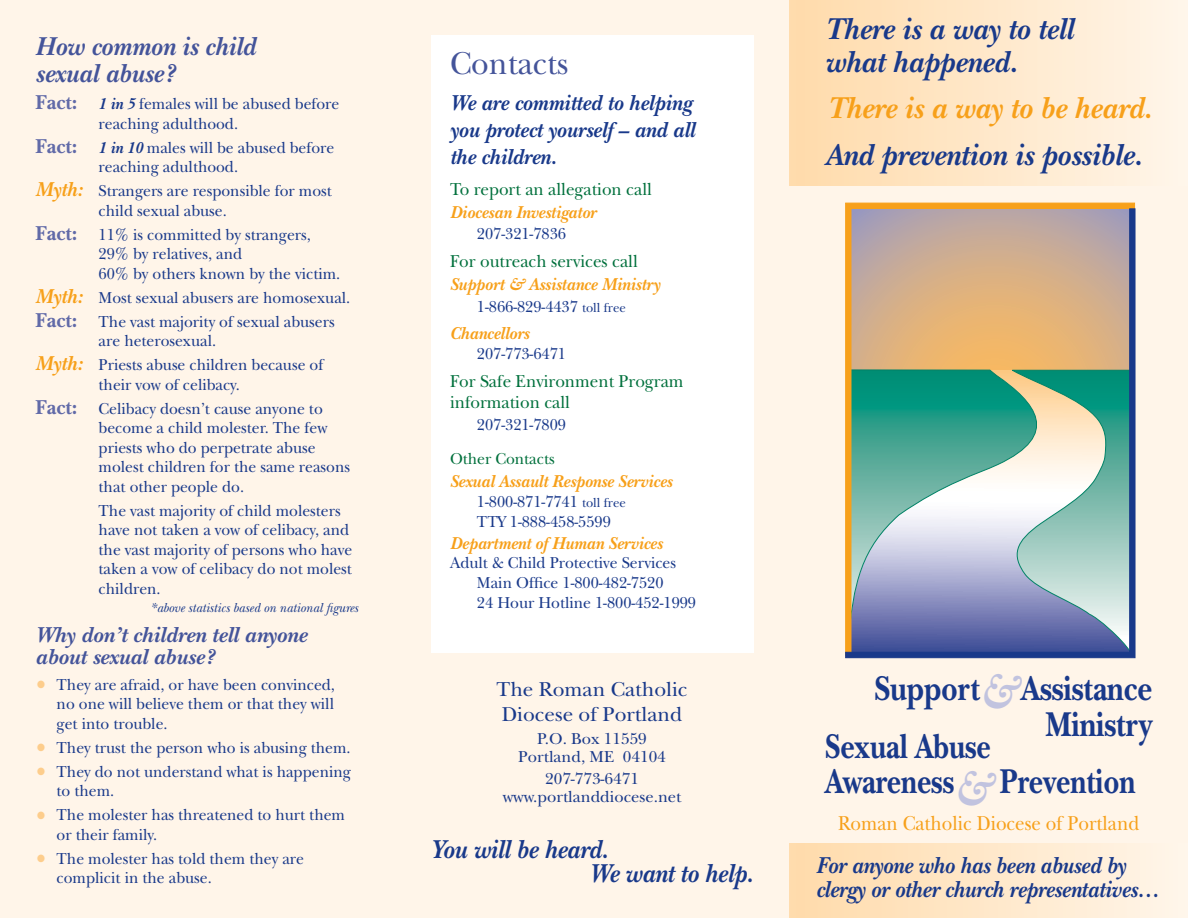
<style>
.page{position:relative;width:1188px;height:918px;background:#fff5e9}
.page>*{position:absolute;margin:0;border:0;box-sizing:border-box;transform-origin:0 0}
.t1{font:700 36px/34.5px "New Baskerville";letter-spacing:-.005em;color:#19398a;scale:.8 1}
.t2{font:700 36px/36px "New Baskerville";letter-spacing:-.005em;color:#19398a;text-align:right;scale:.83 1}
.t3{font:33px "New Baskerville";color:#44549a;scale:.95 1}
.t4{font:italic 700 31.5px "New Baskerville";color:#19398a;scale:.95 1}
.t5{font:italic 700 31.5px "New Baskerville";color:#f7a01a;scale:.95 1}
.t6{font:italic 700 27px/27px "New Baskerville";color:#44549a;scale:.95 1}
.t7{font:italic 700 27px "New Baskerville";letter-spacing:-.005em;color:#19398a;scale:.92 1}
.t8{font:italic 700 24px "New Baskerville";letter-spacing:-.005em;color:#19398a;scale:.92 1}
.t9{font:italic 700 22.5px/27px "New Baskerville";color:#19398a;scale:.95 1}
.t10{font:italic 700 22.5px/22.5px "New Baskerville";color:#44549a}
.t11{font:21px "New Baskerville";color:#19398a}
.t12{font:21px "New Baskerville";color:#f7a01a;scale:.9 1}
.t13{font:italic 700 18px "New Baskerville";color:#f7a01a;scale:.95 1}
.t14{font:18px/21.6px "New Baskerville";color:#00703c;scale:.95 1}
.t15{font:16.5px/19.5px "New Baskerville";color:#19398a;scale:.95 1}
.t16{font:16.5px "New Baskerville";color:#19398a}
.t17{font:16.5px "New Baskerville";color:#00703c;scale:.95 1}
.t18{font:italic 13.5px "New Baskerville";color:#19398a;scale:.95 1}
.s1{font-weight:700;font-size:21px;color:#616aa8}
.s2{font-weight:700;font-style:italic}
.s3{font-weight:700;font-style:italic;font-size:21px;color:#f7a01a}
.s4{color:#fdcd8c}
.s5{font-size:13.5px}
.s6{font-style:italic;font-size:51px;color:#c1c3df}
</style>
<div class="page">
<div style="left:789px;top:843px;width:399px;height:75px;background:linear-gradient(to right,#ffdbaa,#fff6ea)"></div>
<div style="left:789px;top:0;width:399px;height:186px;background:linear-gradient(to right,#ffdbaa,#fff6ea)"></div>
<div style="left:431px;top:36px;width:322px;height:617px;background:#fff"></div>
<svg style="left:845px;top:209px;width:290px;height:449px;background:#9faca2"></svg>
<p class="t6" style="left:36px;top:33px;width:233px">How common is child sexual abuse?</p>
<p class="t15" style="left:99px;top:94px;width:255px;text-indent:-63px"><span class="s1">Fact:</span> <span class="s2">1 in 5</span> females will be abused before reaching adulthood.</p>
<p class="t15" style="left:99px;top:138px;width:250px;text-indent:-63px"><span class="s1">Fact:</span> <span class="s2">1 in 10</span> males will be abused before reaching adulthood.</p>
<p class="t15" style="left:99px;top:181px;width:247px;text-indent:-63px"><span class="s3">Myth:</span> Strangers are responsible for most child sexual abuse.</p>
<p class="t15" style="left:36px;top:225px;width:291px"><span class="s1">Fact:</span> 11% is committed by strangers,</p>
<p class="t15" style="left:99px;top:244px;width:153px">29% by relatives, and</p>
<p class="t15" style="left:99px;top:264px;width:256px">60% by others known by the victim.</p>
<p class="t15" style="left:36px;top:288px;width:333px"><span class="s3">Myth:</span> Most sexual abusers are homosexual.</p>
<p class="t15" style="left:99px;top:312px;width:250px;text-indent:-63px"><span class="s1">Fact:</span> The vast majority of sexual abusers are heterosexual.</p>
<p class="t15" style="left:99px;top:355px;width:238px;text-indent:-63px"><span class="s3">Myth:</span> Priests abuse children because of their vow of celibacy.</p>
<p class="t15" style="left:99px;top:399px;width:266px;text-indent:-63px"><span class="s1">Fact:</span> Celibacy doesn’t cause anyone to become a child molester. The few priests who do perpetrate abuse molest children for the same reasons that other people do.</p>
<p class="t15" style="left:99px;top:501px;width:268px">The vast majority of child molesters have not taken a vow of celibacy, and the vast majority of persons who have taken a vow of celibacy do not molest children.</p>
<p class="t18" style="left:150px;top:600px;width:220px">*above statistics based on national figures</p>
<p class="t10" style="left:36px;top:623px;width:273px">Why don’t children tell anyone about sexual abuse?</p>
<p class="t15" style="left:57px;top:675px;width:295px;text-align:justify;text-indent:-19px"><span class="s4">●</span> They are afraid, or have been convinced, no one will believe them or that they will get into trouble.</p>
<p class="t15" style="left:37px;top:738px;width:332px"><span class="s4">●</span> They trust the person who is abusing them.</p>
<p class="t15" style="left:57px;top:762px;width:311px;text-indent:-19px"><span class="s4">●</span> They do not understand what is happening to them.</p>
<p class="t15" style="left:57px;top:805px;width:305px;text-indent:-19px"><span class="s4">●</span> The molester has threatened to hurt them or their family.</p>
<p class="t15" style="left:57px;top:849px;width:262px;text-indent:-19px"><span class="s4">●</span> The molester has told them they are complicit in the abuse.</p>
<p class="t3" style="left:450px;top:44px;width:126px">Contacts</p>
<p class="t9" style="left:450px;top:89px;width:260px">We are committed to helping you protect yourself – and all the children.</p>
<p class="t14" style="left:450px;top:178px;width:214px">To report an allegation call</p>
<p class="t13" style="left:450px;top:202px;width:156px">Diocesan Investigator</p>
<p class="t15" style="left:477px;top:224px;width:95px">207-321-7836</p>
<p class="t14" style="left:450px;top:250px;width:199px">For outreach services call</p>
<p class="t13" style="left:450px;top:274px;width:223px">Support &amp; Assistance Ministry</p>
<p class="t15" style="left:477px;top:297px;width:158px">1-866-829-4437 <span class="s5">toll free</span></p>
<p class="t13" style="left:450px;top:323px;width:85px">Chancellors</p>
<p class="t15" style="left:477px;top:344px;width:95px">207-773-6471</p>
<p class="t14" style="left:450px;top:370px;width:247px">For Safe Environment Program information call</p>
<p class="t15" style="left:477px;top:415px;width:95px">207-321-7809</p>
<p class="t17" style="left:450px;top:449px;width:112px">Other Contacts</p>
<p class="t13" style="left:450px;top:471px;width:236px">Sexual Assault Response Services</p>
<p class="t15" style="left:477px;top:492px;width:158px">1-800-871-7741 <span class="s5">toll free</span></p>
<p class="t15" style="left:477px;top:512px;width:142px">TTY 1-888-458-5599</p>
<p class="t13" style="left:450px;top:532px;width:225px">Department of Human Services</p>
<p class="t15" style="left:450px;top:553px;width:240px">Adult &amp; Child Protective Services</p>
<p class="t15" style="left:477px;top:573px;width:198px">Main Office 1-800-482-7520</p>
<p class="t15" style="left:477px;top:593px;width:232px">24 Hour Hotline 1-800-452-1999</p>
<p class="t11" style="left:497px;top:677px;width:193px">The Roman Catholic</p>
<p class="t11" style="left:502px;top:702px;width:182px">Diocese of Portland</p>
<p class="t16" style="left:537px;top:729px;width:111px">P.O. Box 11559</p>
<p class="t16" style="left:518px;top:747px;width:149px">Portland, ME 04104</p>
<p class="t16" style="left:545px;top:769px;width:95px">207-773-6471</p>
<p class="t16" style="left:503px;top:787px;width:180px">www.portlanddiocese.net</p>
<p class="t7" style="left:431px;top:834px;width:195px">You will be heard.</p>
<p class="t7" style="left:589px;top:858px;width:180px">We want to help.</p>
<p class="t4" style="left:825px;top:11px;width:263px">There is a way to tell</p>
<p class="t4" style="left:825px;top:44px;width:204px">what happened.</p>
<p class="t5" style="left:827px;top:90px;width:344px">There is a way to be heard.</p>
<p class="t4" style="left:825px;top:136px;width:336px">And prevention is possible.</p>
<p class="t2" style="left:874px;top:671px;width:336px">Support<span class="s6">&amp;</span>Assistance<br>Ministry</p>
<p class="t1" style="left:825px;top:730px;width:390px">Sexual Abuse<br>Awareness<span class="s6">&amp;</span> Prevention</p>
<p class="t12" style="left:838px;top:811px;width:336px">Roman Catholic Diocese of Portland</p>
<p class="t8" style="left:816px;top:851px;width:338px">For anyone who has been abused by</p>
<p class="t8" style="left:816px;top:875px;width:375px">clergy or other church representatives…</p>
</div>
